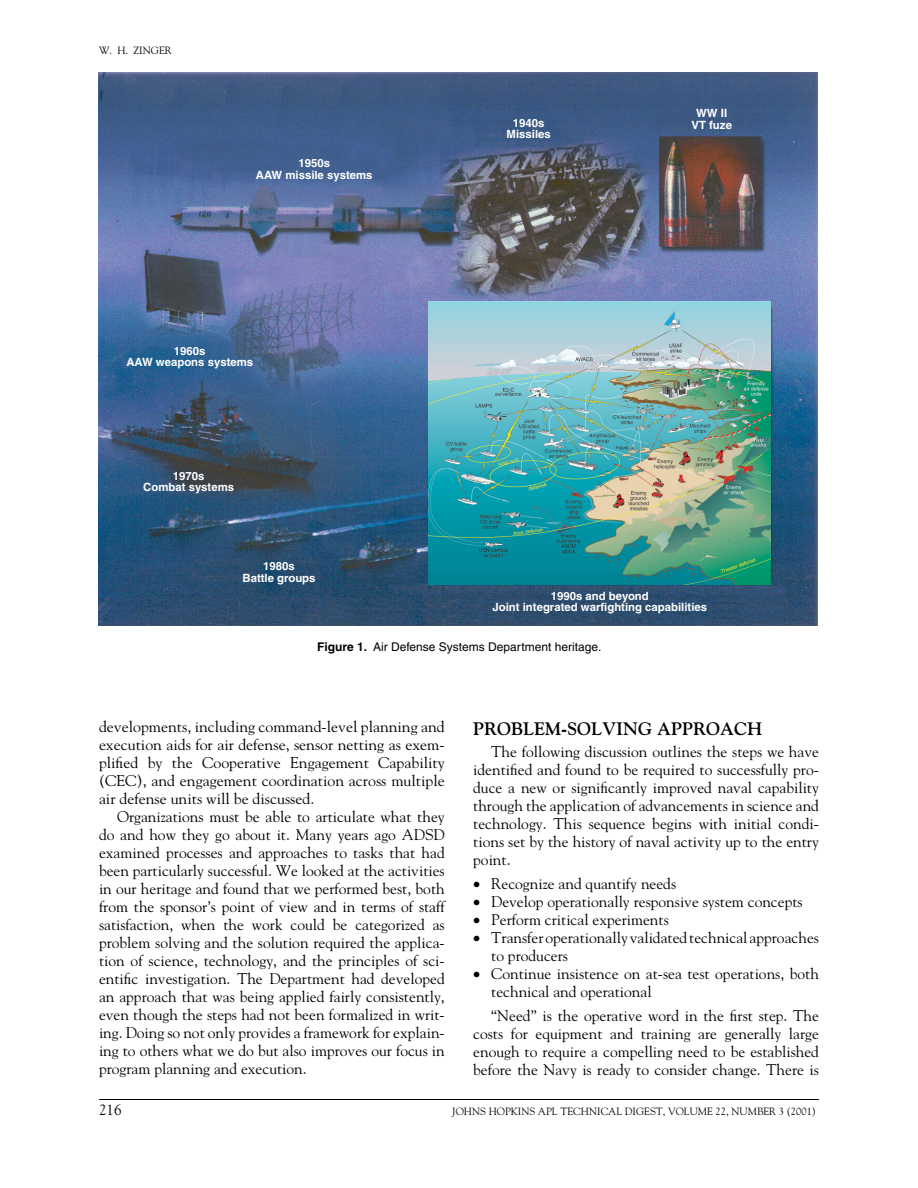
<style>
.page{position:relative;width:918px;height:1188px;background:#fff}
.page>*{position:absolute;margin:0;border:0;box-sizing:border-box;transform-origin:0 0}
.Head_1{font:700 18px "Hopkins Goudy";color:#000}
.Body_Copy{font:15.45px/18px "Hopkins Goudy";color:#000;text-align:justify}
.Display_List_1-9{font:15.45px/18px "Hopkins Goudy";color:#000}
.t1{font:15px "Hopkins Goudy";color:#000}
.Figure_Caption{font:12px "Helvetica";color:#000}
.t2{font:700 11.4px/11.4px "Helvetica";color:#fff;text-align:center}
.t3{font:10.5px "Hopkins Goudy";color:#000}
.s1{font-weight:700}
</style>
<div class="page">
<hr style="left:99px;top:1099px;width:720px;height:1px;background:#000">
<img style="left:99px;top:72px;width:718px;height:553px">
<img style="left:429px;top:302px;width:342px;height:283px">
<p class="t3" style="left:99px;top:44px;width:74px">W. H. ZINGER</p>
<p class="t2" style="left:256px;top:158px;width:118px">1950s<br>AAW missile systems</p>
<p class="t2" style="left:126px;top:345px;width:128px">1960s<br>AAW weapons systems</p>
<p class="t2" style="left:143px;top:470px;width:92px">1970s<br>Combat systems</p>
<p class="t2" style="left:243px;top:561px;width:75px">1980s<br>Battle groups</p>
<p class="t2" style="left:507px;top:117px;width:46px">1940s<br>Missiles</p>
<p class="t2" style="left:691px;top:108px;width:42px">WW II<br>VT fuze</p>
<p class="t2" style="left:493px;top:590px;width:216px">1990s and beyond<br>Joint integrated warfighting capabilities</p>
<p class="Figure_Caption" style="left:317px;top:640px;width:286px"><span class="s1">Figure 1.</span> Air Defense Systems Department heritage.</p>
<p class="Body_Copy" style="left:99px;top:717px;width:347px">developments, including command-level planning and execution aids for air defense, sensor netting as exem&shy;plified by the Cooperative Engagement Capability (CEC), and engagement coordination across multiple air defense units will be discussed.</p>
<p class="Body_Copy" style="left:99px;top:807px;width:347px;text-indent:18px">Organizations must be able to articulate what they do and how they go about it. Many years ago ADSD examined processes and approaches to tasks that had been particularly successful. We looked at the activities in our heritage and found that we performed best, both from the sponsor’s point of view and in terms of staff satisfaction, when the work could be categorized as problem solving and the solution required the applica&shy;tion of science, technology, and the principles of sci&shy;entific investigation. The Department had developed an approach that was being applied fairly consistently, even though the steps had not been formalized in writ&shy;ing. Doing so not only provides a framework for explain&shy;ing to others what we do but also improves our focus in program planning and execution.</p>
<p class="Head_1" style="left:473px;top:718px;width:291px">PROBLEM-SOLVING APPROACH</p>
<p class="Body_Copy" style="left:473px;top:743px;width:347px;text-indent:18px">The following discussion outlines the steps we have identified and found to be required to successfully pro&shy;duce a new or significantly improved naval capability through the application of advancements in science and technology. This sequence begins with initial condi&shy;tions set by the history of naval activity up to the entry point.</p>
<p class="Display_List_1-9" style="left:473px;top:875px;width:204px">• Recognize and quantify needs</p>
<p class="Display_List_1-9" style="left:473px;top:893px;width:331px">• Develop operationally responsive system concepts</p>
<p class="Display_List_1-9" style="left:473px;top:911px;width:197px">• Perform critical experiments</p>
<p class="Display_List_1-9" style="left:491px;top:929px;width:329px;text-indent:-18px">• Transfer operationally validated technical approaches to producers</p>
<p class="Display_List_1-9" style="left:491px;top:965px;width:329px;text-indent:-18px">• Continue insistence on at-sea test operations, both technical and operational</p>
<p class="Body_Copy" style="left:473px;top:1007px;width:347px;text-indent:18px">“Need” is the operative word in the first step. The costs for equipment and training are generally large enough to require a compelling need to be established before the Navy is ready to consider change. There is</p>
<p class="t1" style="left:99px;top:1100px;width:24px">216</p>
<p class="t3" style="left:452px;top:1105px;width:365px">JOHNS HOPKINS APL TECHNICAL DIGEST, VOLUME 22, NUMBER 3 (2001)</p>
</div>
